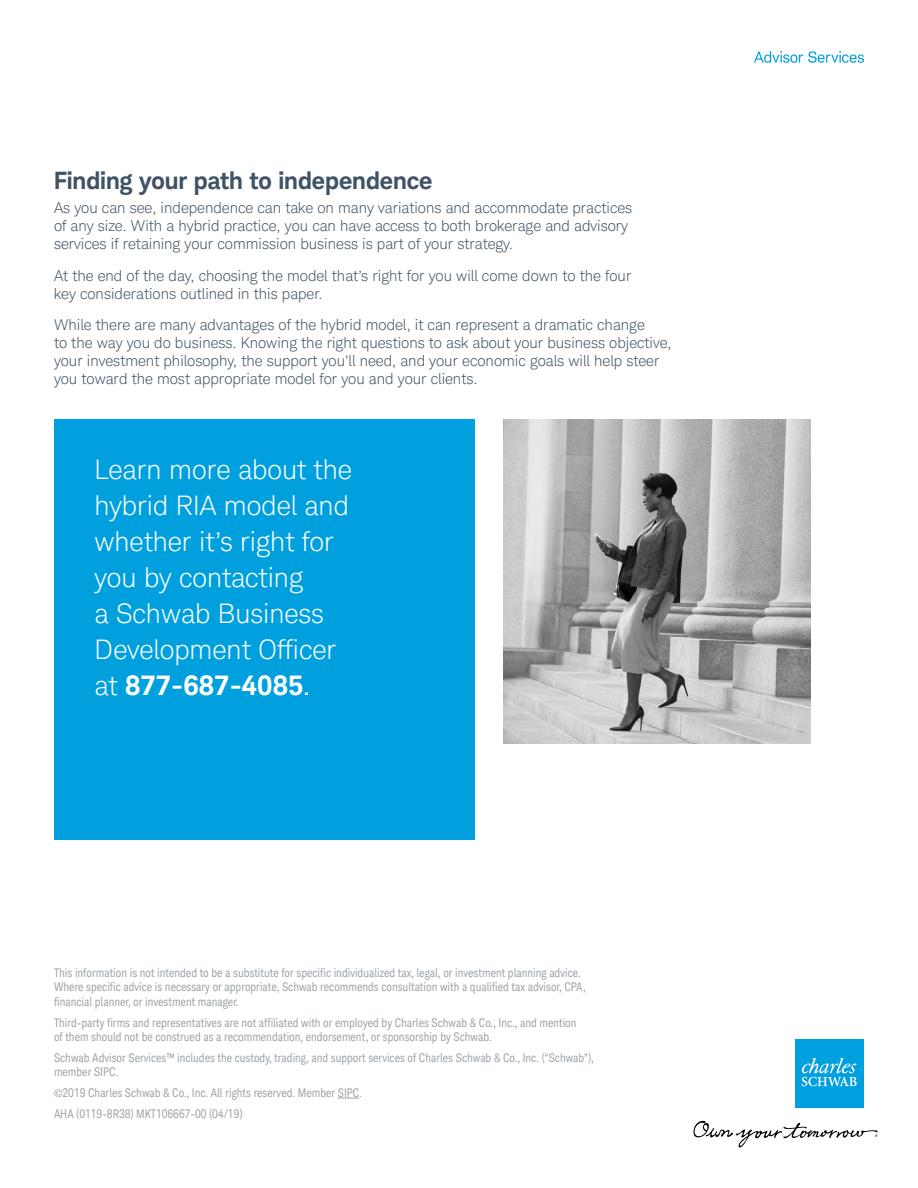
<style>
.page{position:relative;width:918px;height:1188px;background:#fff}
.page>*{position:absolute;margin:0;border:0;box-sizing:border-box;transform-origin:0 0}
.t1{font:300 27px/36px "Charles Modern";color:#fff}
.t2{font:700 24px "Charles Modern";color:#3f5364}
.t3{font:300 15px/18px "Charles Modern";color:#3f5364}
.t4{font:12px/14.2px "Charles Modern Cond";color:#9ba2a8}
.s1{font-weight:700}
.s2{font-family:"Charles Modern Cond";font-weight:400}
</style>
<div class="page">
<svg style="left:338px;top:1098px;width:21px;height:1px"></svg>
<div style="left:54px;top:419px;width:420px;height:420px;background:#00a0df"></div>
<img style="left:503px;top:419px;width:308px;height:324px">
<svg style="left:754px;top:51px;width:110px;height:12px"></svg>
<div style="left:795px;top:1039px;width:69px;height:69px;background:#00a0df"></div>
<svg style="left:802px;top:1058px;width:55px;height:28px"></svg>
<svg style="left:694px;top:1121px;width:184px;height:26px"></svg>
<h2 class="t2" style="left:54px;top:165px;width:380px">Finding your path to independence</h2>
<p class="t3" style="left:54px;top:199px;width:580px">As you can see, independence can take on many variations and accommodate practices of any size. With a hybrid practice, you can have access to both brokerage and advisory services if retaining your commission business is part of your strategy.</p>
<p class="t3" style="left:54px;top:266px;width:579px">At the end of the day, choosing the model that’s right for you will come down to the four key considerations outlined in this paper.</p>
<p class="t3" style="left:54px;top:316px;width:619px">While there are many advantages of the hybrid model, it can represent a dramatic change<br>to the way you do business. Knowing the right questions to ask about your business objective, your investment philosophy, the support you’ll need, and your economic goals will help steer you toward the most appropriate model for you and your clients.</p>
<h1 class="t1" style="left:94px;top:452px;width:259px">Learn more about the hybrid RIA model and whether it’s right for you by contacting<br>a Schwab Business<br>Development Officer at <span class="s1">877-687-4085</span><span class="s2">.</span></h1>
<p class="t4" style="left:54px;top:966px;width:533px">This information is not intended to be a substitute for specific individualized tax, legal, or investment planning advice.<br>Where specific advice is necessary or appropriate, Schwab recommends consultation with a qualified tax advisor, CPA, financial planner, or investment manager.</p>
<p class="t4" style="left:54px;top:1015px;width:524px">Third-party firms and representatives are not affiliated with or employed by Charles Schwab &amp; Co., Inc., and mention of them should not be construed as a recommendation, endorsement, or sponsorship by Schwab.</p>
<p class="t4" style="left:54px;top:1051px;width:541px">Schwab Advisor Services™ includes the custody, trading, and support services of Charles Schwab &amp; Co., Inc. (“Schwab”), member SIPC.</p>
<p class="t4" style="left:54px;top:1083px;width:310px;line-height:21px">©2019 Charles Schwab &amp; Co., Inc. All rights reserved. Member SIPC.<br>AHA (0119-8R38) MKT106667-00 (04/19)</p>
</div>
